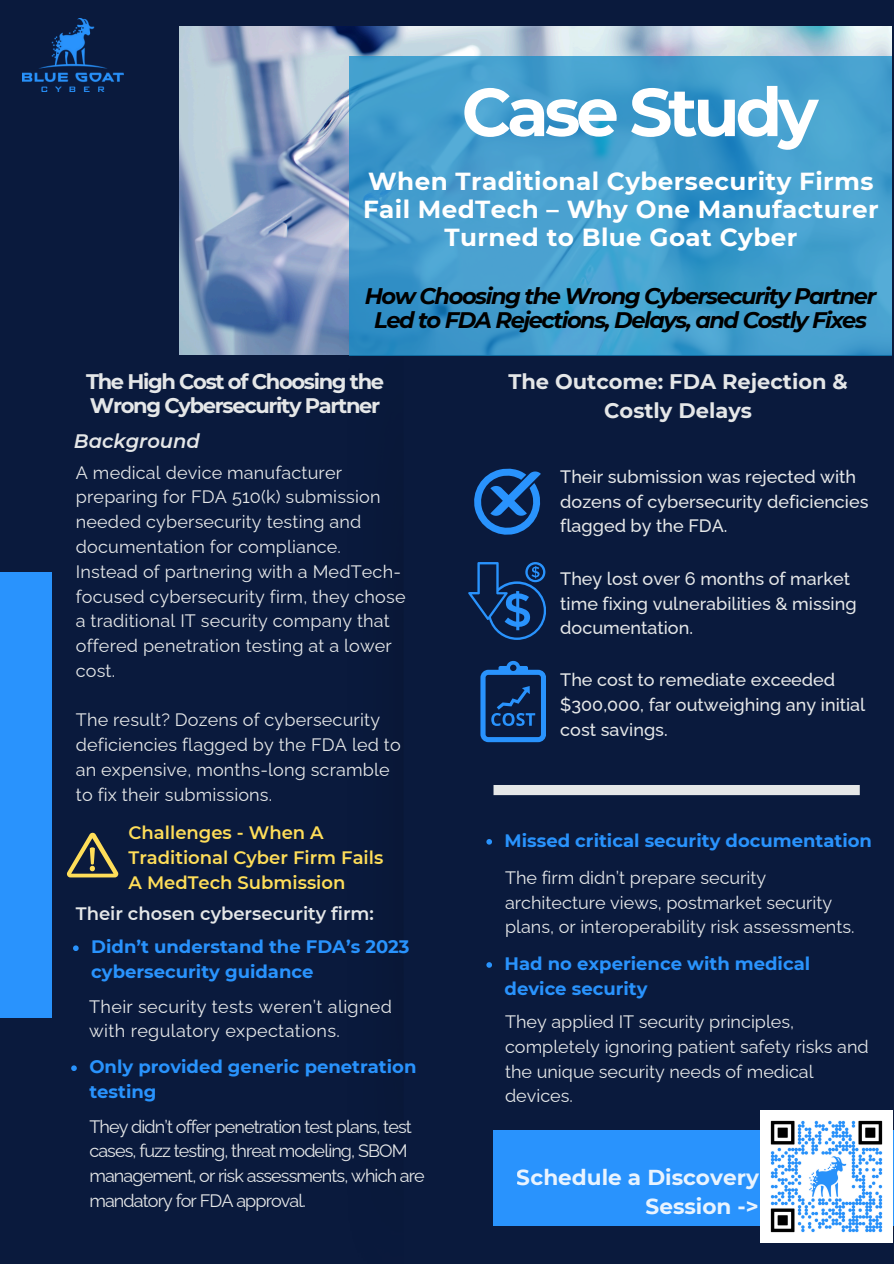
<style>
.page{position:relative;width:894px;height:1264px;background:#fff}
.page>*{position:absolute;margin:0;border:0;box-sizing:border-box;transform-origin:0 0}
.t1{font:700 67.65px "Montserrat";letter-spacing:-.065em;color:#fff}
.t2{font:700 24.6px/28.2px "Montserrat";letter-spacing:.015em;color:#fff;text-align:center}
.t3{font:italic 700 22.5px/24.8px "Montserrat";letter-spacing:-.065em;color:#000;text-align:center}
.t4{font:700 21.6px/29.2px "Montserrat";color:#fff;text-align:right}
.t5{font:700 21px/23.7px "Montserrat";letter-spacing:-.065em;color:#e5e7e8}
.t6{font:700 21px/29.2px "Montserrat";color:#e5e7e8;text-align:center}
.t7{font:italic 600 19.5px "Montserrat";color:#e5e7e8}
.t8{font:18px/24.8px "Raleway";letter-spacing:.01em;color:#e5e7e8}
.t9{font:500 18px/24.8px "Raleway";color:#e5e7e8}
.t10{font:700 18px/24.8px "Montserrat";color:#2993fd}
.t11{font:18px/24.8px "Raleway";letter-spacing:-.05em;color:#e5e7e8}
.t12{font:600 18px/24.8px "Montserrat";color:#ffde59}
.t13{font:600 18px "Montserrat";color:#e5e7e8}
</style>
<div class="page">
<div style="left:0;top:0;width:893px;height:1263px;background:#0a1a3d"></div>
<div style="left:493px;top:1130px;width:400px;height:95px;background:#2993fd"></div>
<div style="left:0;top:572px;width:52px;height:445px;background:#2993fd"></div>
<img style="left:23px;top:18px;width:101px;height:73px">
<div style="left:493px;top:785px;width:366px;height:10px;background:#e5e7e8"></div>
<svg style="left:67px;top:832px;width:52px;height:45px"></svg>
<img style="left:760px;top:1110px;width:132px;height:132px">
<svg style="left:73px;top:945px;width:6px;height:6px"></svg>
<svg style="left:71px;top:1065px;width:6px;height:6px"></svg>
<svg style="left:486px;top:839px;width:6px;height:5px"></svg>
<svg style="left:486px;top:962px;width:6px;height:5px"></svg>
<img style="left:179px;top:26px;width:712px;height:329px">
<svg style="left:349px;top:56px;width:542px;height:300px;background:#429dcd"></svg>
<svg style="left:474px;top:468px;width:67px;height:67px"></svg>
<svg style="left:468px;top:562px;width:77px;height:77px"></svg>
<svg style="left:480px;top:660px;width:65px;height:82px"></svg>
<p class="t1" style="left:461px;top:71px;width:358px">Case Study</p>
<h4 class="t2" style="left:363px;top:167px;width:517px">When Traditional Cybersecurity Firms<br>Fail MedTech – Why One Manufacturer<br>Turned to Blue Goat Cyber</h4>
<p class="t3" style="left:365px;top:283px;width:513px">How Choosing the Wrong Cybersecurity Partner<br>Led to FDA Rejections, Delays, and Costly Fixes</p>
<h4 class="t5" style="left:86px;top:370px;width:299px">The High Cost of Choosing the<br>Wrong Cybersecurity Partner</h4>
<h2 class="t7" style="left:74px;top:429px;width:128px">Background</h2>
<p class="t8" style="left:76px;top:460px;width:331px">A medical device manufacturer preparing for FDA 510(k) submission needed cybersecurity testing and documentation for compliance.<br>Instead of partnering with a MedTech&shy;focused cybersecurity firm, they chose a traditional IT security company that offered penetration testing at a lower cost.</p>
<p class="t8" style="left:76px;top:707px;width:326px">The result? Dozens of cybersecurity deficiencies flagged by the FDA led to an expensive, months-long scramble to fix their submissions.</p>
<p class="t12" style="left:128px;top:820px;width:256px">Challenges - When A<br>Traditional Cyber Firm Fails<br>A MedTech Submission</p>
<h4 class="t13" style="left:76px;top:902px;width:299px">Their chosen cybersecurity firm:</h4>
<h3 class="t10" style="left:91px;top:934px;width:320px">Didn’t understand the FDA’s 2023 cybersecurity guidance</h3>
<p class="t8" style="left:89px;top:994px;width:304px">Their security tests weren’t aligned with regulatory expectations.</p>
<p class="t10" style="left:89px;top:1054px;width:328px">Only provided generic penetration testing</p>
<h3 class="t11" style="left:89px;top:1113px;width:337px">They didn’t offer penetration test plans, test cases, fuzz testing, threat modeling, SBOM management, or risk assessments, which are mandatory for FDA approval.</h3>
<h2 class="t6" style="left:508px;top:366px;width:341px">The Outcome: FDA Rejection &amp;<br>Costly Delays</h2>
<p class="t9" style="left:560px;top:464px;width:310px">Their submission was rejected with dozens of cybersecurity deficiencies flagged by the FDA.</p>
<p class="t9" style="left:560px;top:566px;width:298px">They lost over 6 months of market time fixing vulnerabilities &amp; missing documentation.</p>
<p class="t9" style="left:560px;top:667px;width:306px">The cost to remediate exceeded $300,000, far outweighing any initial cost savings.</p>
<p class="t10" style="left:504px;top:828px;width:369px">Missed critical security documentation</p>
<h3 class="t8" style="left:505px;top:865px;width:351px">The firm didn’t prepare security architecture views, postmarket security plans, or interoperability risk assessments.</h3>
<p class="t10" style="left:504px;top:951px;width:307px">Had no experience with medical device security</p>
<h1 class="t8" style="left:505px;top:1009px;width:365px">They applied IT security principles, completely ignoring patient safety risks and the unique security needs of medical devices.</h1>
<p class="t4" style="left:516px;top:1162px;width:243px">Schedule a Discovery<br>Session -&gt;</p>
</div>
